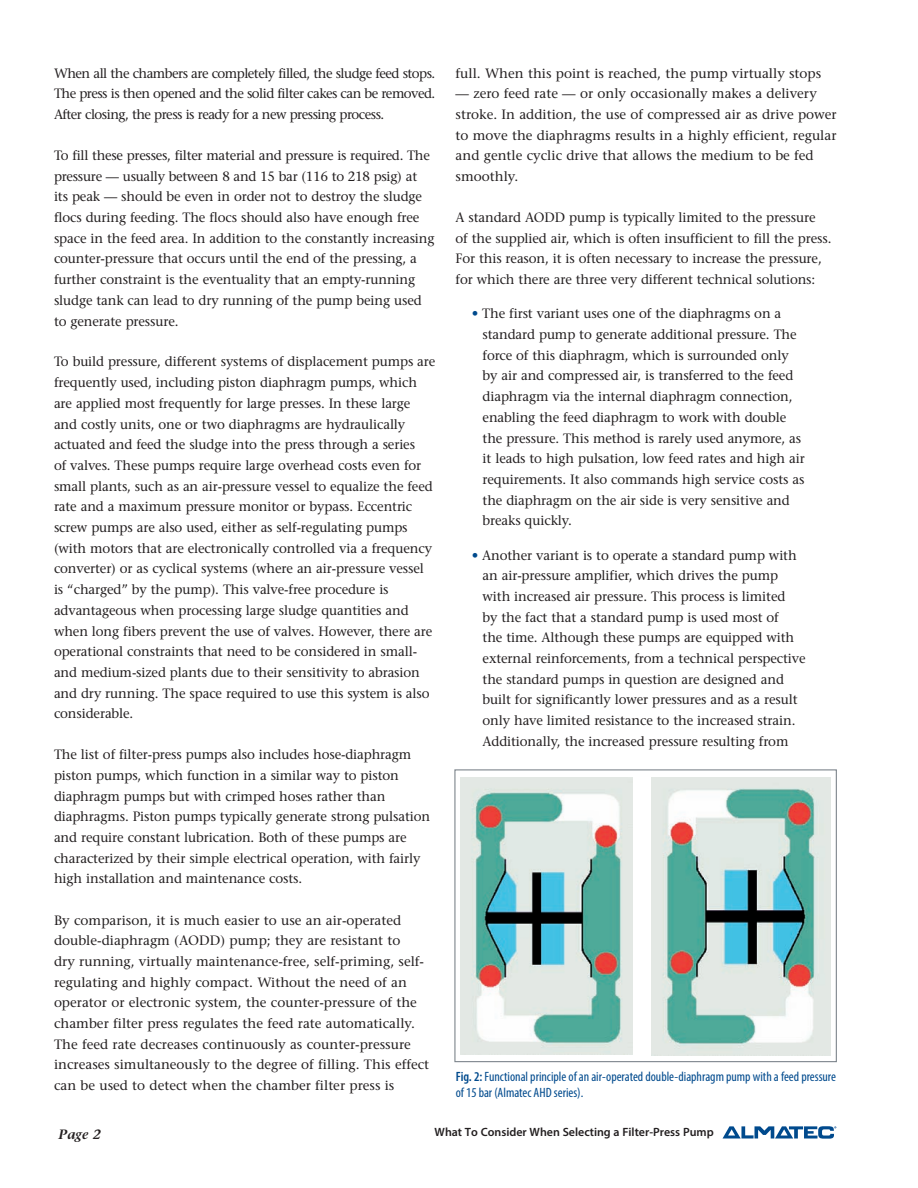
<style>
.page{position:relative;width:918px;height:1188px;background:#fff}
.page>*{position:absolute;margin:0;border:0;box-sizing:border-box;transform-origin:0 0}
.t1{font:13.5px/20.7px "Stone Serif";letter-spacing:-.01em;color:#231f20}
.t2{font:condensed 13.5px/16.2px "Myriad Pro";color:#004a8d}
.t3{font:italic 600 13.5px "Stone Serif";color:#231f20}
.t4{font:600 12px "Myriad Pro";color:#231f20}
.s1{color:#004a8d}
.s2{font-weight:600}
</style>
<div class="page">
<svg style="left:723px;top:1126px;width:113px;height:13px"></svg>
<div style="left:454px;top:769px;width:383px;height:293px;background:#fff;border:1px solid #7e868d"></div>
<img style="left:461px;top:777px;width:171px;height:278px">
<img style="left:652px;top:777px;width:178px;height:279px">
<p class="t1" style="left:54px;top:63px;width:383px;text-align:justify">When all the chambers are completely filled, the sludge feed stops.<br>The press is then opened and the solid filter cakes can be removed.<br>After closing, the press is ready for a new pressing process.</p>
<p class="t1" style="left:54px;top:145px;width:382px">To fill these presses, filter material and pressure is required. The pressure — usually between 8 and 15 bar (116 to 218 psig) at its peak — should be even in order not to destroy the sludge flocs during feeding. The flocs should also have enough free space in the feed area. In addition to the constantly increasing counter-pressure that occurs until the end of the pressing, a further constraint is the eventuality that an empty-running sludge tank can lead to dry running of the pump being used to generate pressure.</p>
<p class="t1" style="left:54px;top:351px;width:383px">To build pressure, different systems of displacement pumps are frequently used, including piston diaphragm pumps, which are applied most frequently for large presses. In these large and costly units, one or two diaphragms are hydraulically actuated and feed the sludge into the press through a series<br>of valves. These pumps require large overhead costs even for small plants, such as an air-pressure vessel to equalize the feed rate and a maximum pressure monitor or bypass. Eccentric screw pumps are also used, either as self-regulating pumps (with motors that are electronically controlled via a frequency converter) or as cyclical systems (where an air-pressure vessel is “charged” by the pump). This valve-free procedure is advantageous when processing large sludge quantities and when long fibers prevent the use of valves. However, there are operational constraints that need to be considered in small&shy;and medium-sized plants due to their sensitivity to abrasion and dry running. The space required to use this system is also considerable.</p>
<p class="t1" style="left:54px;top:744px;width:378px">The list of filter-press pumps also includes hose-diaphragm piston pumps, which function in a similar way to piston diaphragm pumps but with crimped hoses rather than diaphragms. Piston pumps typically generate strong pulsation and require constant lubrication. Both of these pumps are characterized by their simple electrical operation, with fairly high installation and maintenance costs.</p>
<p class="t1" style="left:54px;top:910px;width:377px">By comparison, it is much easier to use an air-operated double-diaphragm (AODD) pump; they are resistant to<br>dry running, virtually maintenance-free, self-priming, self&shy;regulating and highly compact. Without the need of an operator or electronic system, the counter-pressure of the chamber filter press regulates the feed rate automatically.<br>The feed rate decreases continuously as counter-pressure increases simultaneously to the degree of filling. This effect can be used to detect when the chamber filter press is</p>
<p class="t1" style="left:456px;top:63px;width:367px">full. When this point is reached, the pump virtually stops</p>
<p class="t1" style="left:456px;top:83px;width:383px">— zero feed rate — or only occasionally makes a delivery stroke. In addition, the use of compressed air as drive power to move the diaphragms results in a highly efficient, regular and gentle cyclic drive that allows the medium to be fed smoothly.</p>
<p class="t1" style="left:456px;top:207px;width:377px">A standard AODD pump is typically limited to the pressure<br>of the supplied air, which is often insufficient to fill the press.<br>For this reason, it is often necessary to increase the pressure, for which there are three very different technical solutions:</p>
<p class="t1" style="left:483px;top:303px;width:324px;text-indent:-11px"><span class="s1">•</span> The first variant uses one of the diaphragms on a standard pump to generate additional pressure. The force of this diaphragm, which is surrounded only by air and compressed air, is transferred to the feed diaphragm via the internal diaphragm connection, enabling the feed diaphragm to work with double the pressure. This method is rarely used anymore, as it leads to high pulsation, low feed rates and high air requirements. It also commands high service costs as the diaphragm on the air side is very sensitive and breaks quickly.</p>
<p class="t1" style="left:483px;top:544px;width:325px;text-indent:-11px"><span class="s1">•</span> Another variant is to operate a standard pump with an air-pressure amplifier, which drives the pump with increased air pressure. This process is limited<br>by the fact that a standard pump is used most of<br>the time. Although these pumps are equipped with external reinforcements, from a technical perspective the standard pumps in question are designed and built for significantly lower pressures and as a result only have limited resistance to the increased strain.<br>Additionally, the increased pressure resulting from</p>
<p class="t2" style="left:456px;top:1068px;width:382px"><span class="s2">Fig. 2:</span> Functional principle of an air-operated double-diaphragm pump with a feed pressure of 15 bar (Almatec AHD series).</p>
<p class="t3" style="left:59px;top:1126px;width:44px">Page 2</p>
<p class="t4" style="left:435px;top:1124px;width:281px">What To Consider When Selecting a Filter-Press Pump</p>
</div>
